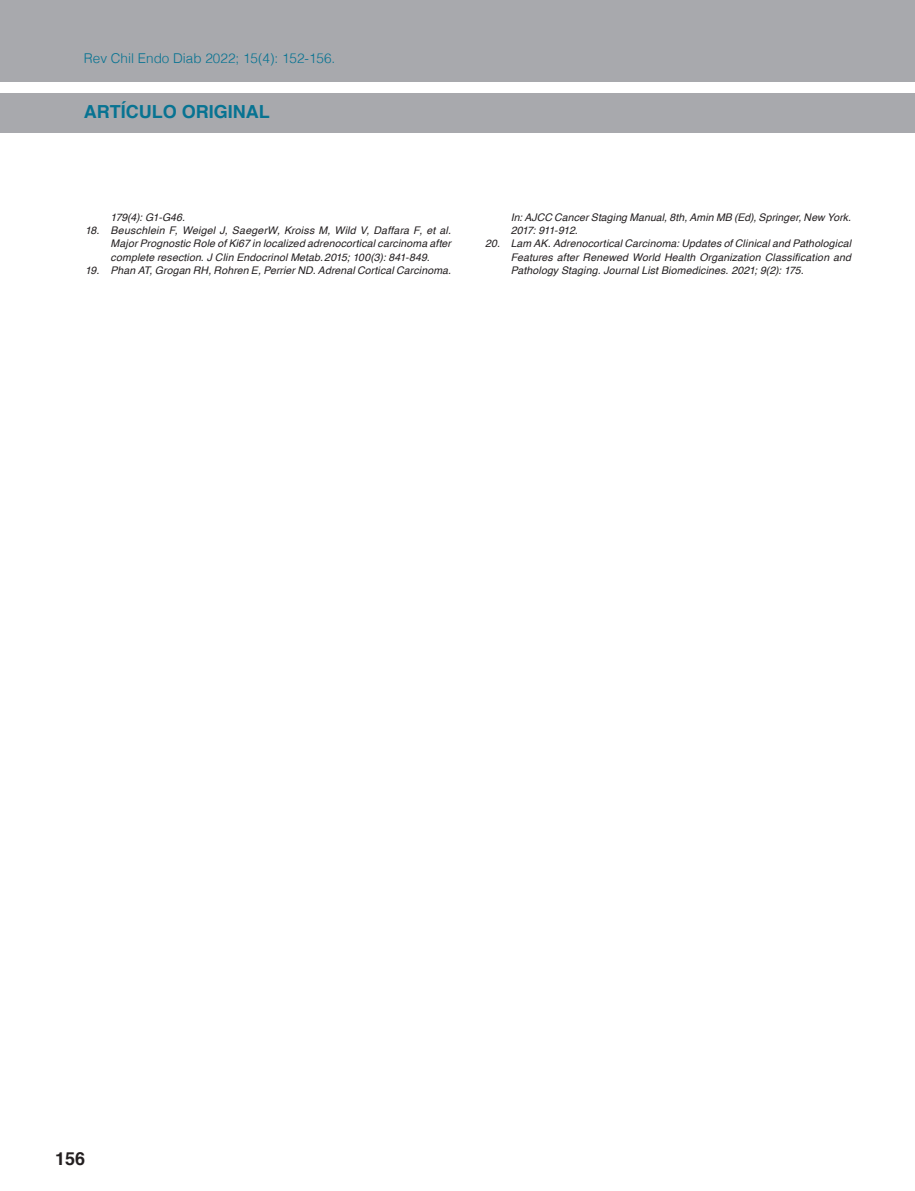
<style>
.page{position:relative;width:915px;height:1191px;background:#fff}
.page>*{position:absolute;margin:0;border:0;box-sizing:border-box;transform-origin:0 0}
.t1{font:700 18px "Helvetica";color:#077392}
.t2{font:700 18px "Helvetica";color:#231f20}
.t3{font:300 13.5px "Helvetica";color:#077392}
.Bibliografia{font:italic 10.5px/13.4px "Helvetica";letter-spacing:.01em;color:#231f20;text-align:justify}
</style>
<div class="page">
<div style="left:0;top:0;width:914px;height:81px;background:#a8a9ad"></div>
<div style="left:0;top:93px;width:914px;height:40px;background:#a8a9ad"></div>
<p class="t3" style="left:84px;top:46px;width:253px">Rev Chil Endo Diab 2022; 15(4): 152-156.</p>
<h1 class="t1" style="left:84px;top:97px;width:187px">ARTÍCULO ORIGINAL</h1>
<p class="Bibliografia" style="left:111px;top:210px;width:76px">179(4): G1-G46.</p>
<p class="Bibliografia" style="left:111px;top:224px;width:342px;text-indent:-26px">18. Beuschlein F, Weigel J, SaegerW, Kroiss M, Wild V, Daffara F, et al.<br>Major Prognostic Role of Ki67 in localized adrenocortical carcinoma after complete resection. J Clin Endocrinol Metab.2015; 100(3): 841-849.</p>
<p class="Bibliografia" style="left:85px;top:264px;width:367px">19. Phan AT, Grogan RH, Rohren E, Perrier ND. Adrenal Cortical Carcinoma.</p>
<p class="Bibliografia" style="left:510px;top:210px;width:342px">In: AJCC Cancer Staging Manual, 8th, Amin MB (Ed), Springer, New York.<br>2017: 911-912.</p>
<p class="Bibliografia" style="left:510px;top:237px;width:342px;text-indent:-26px">20. Lam AK. Adrenocortical Carcinoma: Updates of Clinical and Pathological Features after Renewed World Health Organization Classification and Pathology Staging. Journal List Biomedicines. 2021; 9(2): 175.</p>
<h1 class="t2" style="left:55px;top:1144px;width:31px">156</h1>
</div>
